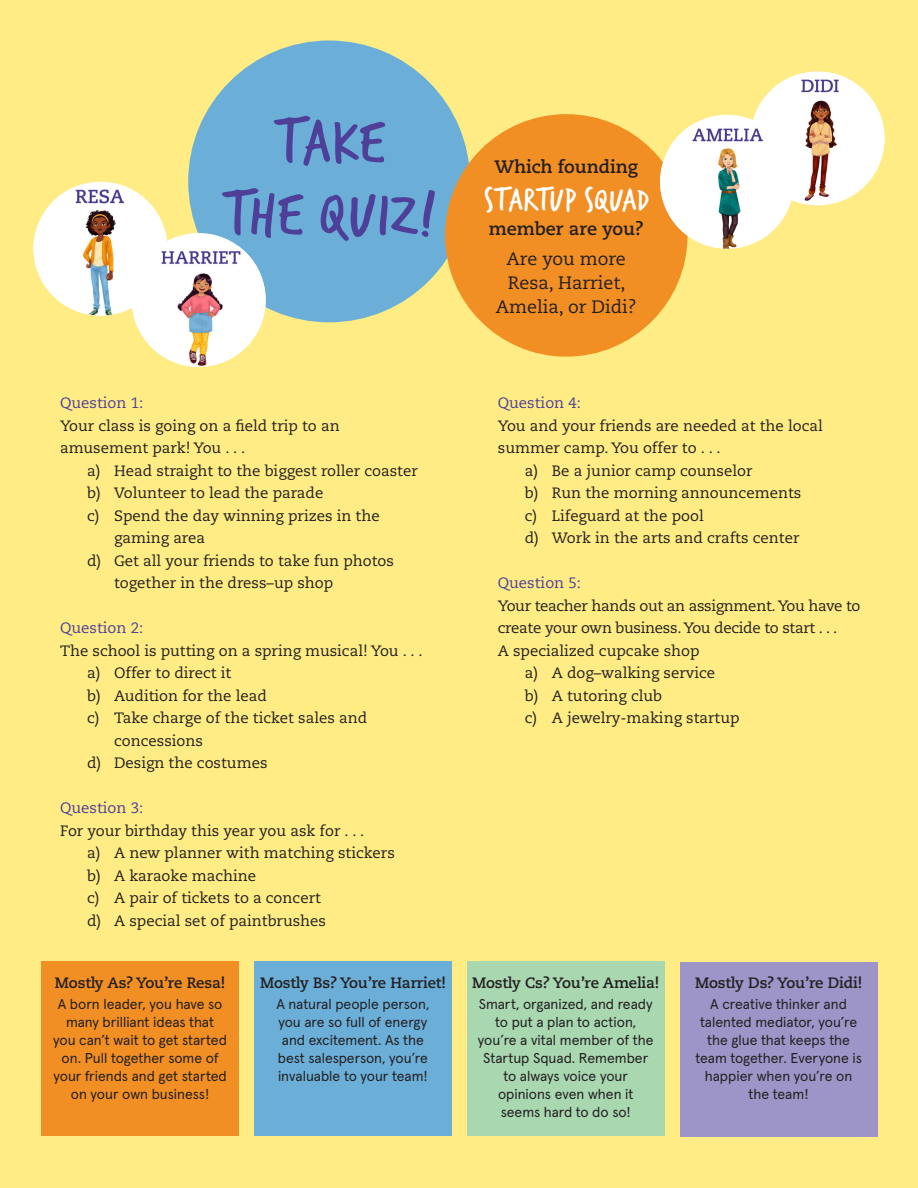
<style>
.page{position:relative;width:918px;height:1188px;background:#ffec84}
.page>*{position:absolute;margin:0;border:0;box-sizing:border-box;transform-origin:0 0}
.t1{font:67.5px/72.3px "Verveine";color:#4e3f99;text-align:center}
.t2{font:34.5px "Verveine";letter-spacing:-.02em;color:#fff}
.t3{font:18px/24px "Caecilia LT Std";color:#231f20;text-align:center}
.t4{font:700 18px "Caecilia LT Std";color:#231f20}
.t5{font:15px/22.5px "Caecilia LT Std";color:#231f20}
.t6{font:700 15px "Caecilia LT Std";letter-spacing:-.01em;color:#231f20}
.t7{font:15px "Caecilia LT Std";letter-spacing:-.02em;color:#231f20}
.t8{font:15px "Caecilia LT Std";color:#4e3f9a}
.t9{font:14.25px/18px "Apercu Pro";color:#231f20;text-align:center}
</style>
<div class="page">
<div style="left:188px;top:41px;width:282px;height:281px;background:#6bafd9;border-radius:50%"></div>
<div style="left:445px;top:114px;width:243px;height:243px;background:#f18e24;border-radius:50%"></div>
<div style="left:41px;top:962px;width:198px;height:174px;background:#f18e24"></div>
<div style="left:254px;top:962px;width:198px;height:174px;background:#6bafd9"></div>
<div style="left:467px;top:962px;width:198px;height:174px;background:#a8d7b0"></div>
<div style="left:680px;top:962px;width:198px;height:175px;background:#9d95c8"></div>
<img style="left:33px;top:185px;width:134px;height:131px">
<div style="left:132px;top:233px;width:134px;height:134px;background:#fff;border-radius:50%"></div>
<img style="left:132px;top:247px;width:134px;height:120px">
<img style="left:751px;top:74px;width:134px;height:129px">
<div style="left:660px;top:115px;width:134px;height:134px;background:#fff;border-radius:50%"></div>
<img style="left:660px;top:124px;width:134px;height:125px">
<h1 class="t1" style="left:222px;top:105px;width:215px">TAKE<br>THE QUIZ!</h1>
<p class="t4" style="left:494px;top:156px;width:145px">Which founding</p>
<h2 class="t2" style="left:483px;top:176px;width:167px">STARTUP SQUAD</h2>
<p class="t4" style="left:489px;top:218px;width:157px">member are you?</p>
<p class="t3" style="left:496px;top:247px;width:142px">Are you more<br>Resa, Harriet,<br>Amelia, or Didi?</p>
<p class="t8" style="left:60px;top:394px;width:85px">Question 1:</p>
<p class="t5" style="left:60px;top:415px;width:281px">Your class is going on a field trip to an amusement park! You . . .</p>
<p class="t5" style="left:87px;top:460px;width:332px">a) Head straight to the biggest roller coaster</p>
<p class="t5" style="left:87px;top:482px;width:238px">b) Volunteer to lead the parade</p>
<p class="t5" style="left:87px;top:505px;width:294px">c) Spend the day winning prizes in the</p>
<p class="t5" style="left:114px;top:527px;width:93px">gaming area</p>
<p class="t5" style="left:87px;top:550px;width:308px">d) Get all your friends to take fun photos</p>
<p class="t5" style="left:114px;top:572px;width:221px">together in the dress–up shop</p>
<p class="t8" style="left:60px;top:619px;width:85px">Question 2:</p>
<p class="t5" style="left:60px;top:640px;width:364px">The school is putting on a spring musical! You . . .</p>
<p class="t5" style="left:87px;top:662px;width:146px">a) Offer to direct it</p>
<p class="t5" style="left:87px;top:685px;width:181px">b) Audition for the lead</p>
<p class="t5" style="left:87px;top:707px;width:282px">c) Take charge of the ticket sales and</p>
<p class="t5" style="left:114px;top:730px;width:90px">concessions</p>
<p class="t5" style="left:87px;top:752px;width:182px">d) Design the costumes</p>
<p class="t8" style="left:60px;top:799px;width:85px">Question 3:</p>
<p class="t5" style="left:87px;top:820px;width:309px;text-indent:-27px">For your birthday this year you ask for . . .<br>a) A new planner with matching stickers b) A karaoke machine<br>c) A pair of tickets to a concert<br>d) A special set of paintbrushes</p>
<p class="t6" style="left:55px;top:974px;width:172px">Mostly As? You’re Resa!</p>
<p class="t9" style="left:53px;top:994px;width:175px">A born leader, you have so many brilliant ideas that you can’t wait to get started on. Pull together some of your friends and get started on your own business!</p>
<p class="t6" style="left:260px;top:974px;width:187px">Mostly Bs? You’re Harriet!</p>
<p class="t9" style="left:276px;top:994px;width:155px;text-align:left">A natural people person, you are so full of energy and excitement. As the best salesperson, you’re invaluable to your team!</p>
<p class="t8" style="left:498px;top:394px;width:85px">Question 4:</p>
<p class="t5" style="left:498px;top:415px;width:326px">You and your friends are needed at the local</p>
<p class="t5" style="left:498px;top:437px;width:224px">summer camp. You offer to . . .</p>
<p class="t5" style="left:525px;top:460px;width:229px">a) Be a junior camp counselor</p>
<p class="t5" style="left:525px;top:482px;width:278px">b) Run the morning announcements</p>
<p class="t5" style="left:525px;top:505px;width:180px">c) Lifeguard at the pool</p>
<p class="t5" style="left:525px;top:527px;width:276px">d) Work in the arts and crafts center</p>
<p class="t8" style="left:498px;top:574px;width:85px">Question 5:</p>
<p class="t7" style="left:498px;top:597px;width:364px">Your teacher hands out an assignment. You have to</p>
<p class="t7" style="left:498px;top:619px;width:341px">create your own business. You decide to start . . .</p>
<p class="t5" style="left:498px;top:640px;width:203px">A specialized cupcake shop</p>
<p class="t5" style="left:525px;top:662px;width:192px">a) A dog–walking service</p>
<p class="t5" style="left:525px;top:685px;width:139px">b) A tutoring club</p>
<p class="t5" style="left:525px;top:707px;width:216px">c) A jewelry-making startup</p>
<p class="t6" style="left:472px;top:974px;width:189px">Mostly Cs? You’re Amelia!</p>
<p class="t9" style="left:478px;top:994px;width:177px">Smart, organized, and ready to put a plan to action, you’re a vital member of the<br>Startup Squad. Remember to always voice your opinions even when it seems hard to do so!</p>
<p class="t6" style="left:695px;top:974px;width:169px">Mostly Ds? You’re Didi!</p>
<p class="t9" style="left:695px;top:994px;width:168px">A creative thinker and talented mediator, you’re the glue that keeps the team together. Everyone is happier when you’re on the team!</p>
</div>
